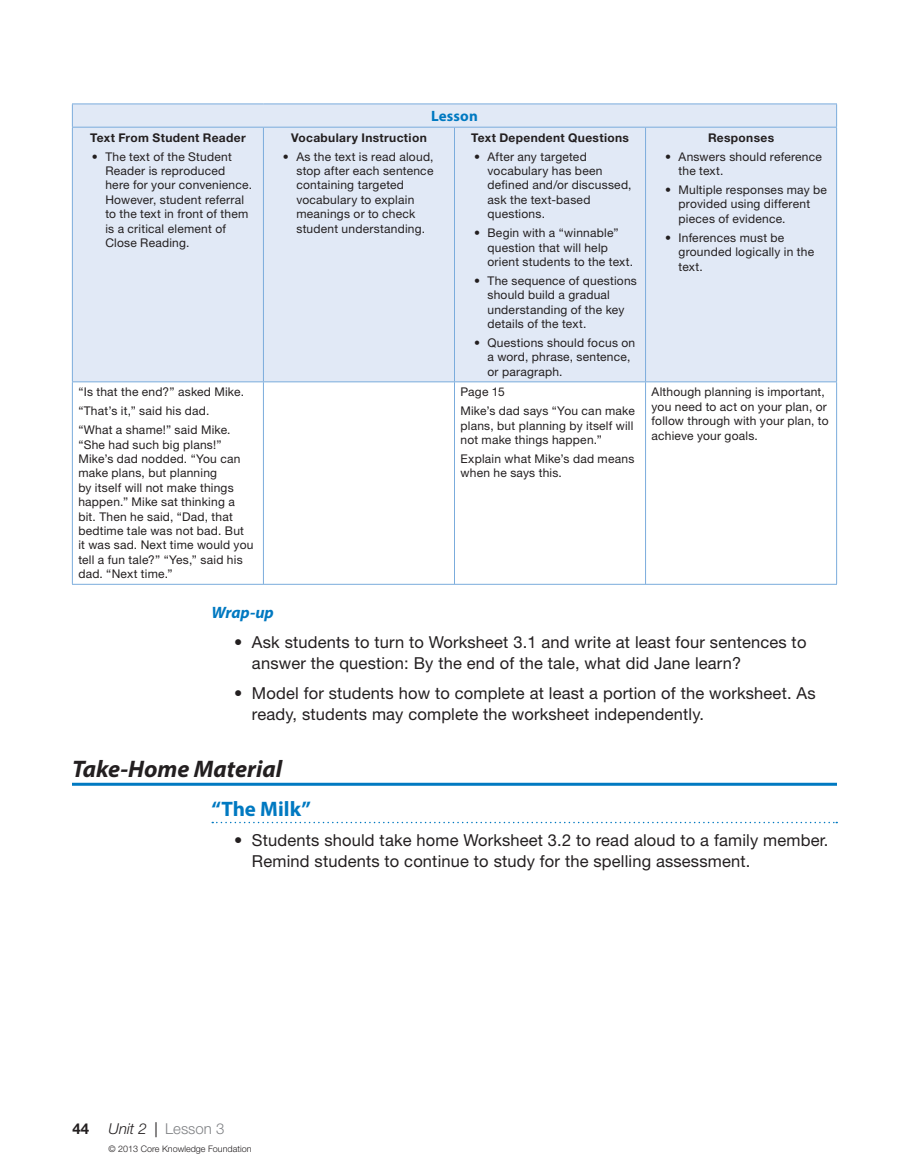
<style>
.page{position:relative;width:918px;height:1175px;background:#fff}
.page>*{position:absolute;margin:0;border:0;box-sizing:border-box;transform-origin:0 0}
.t1{font:italic 700 24px "Myriad Pro";color:#231f20}
.t2{font:700 21px "Myriad Pro";color:#0079c1}
.t3{font:16.5px/21px "Helvetica Neue LT Std";letter-spacing:.01em;color:#231f20}
.t4{font:italic 700 16.5px "Myriad Pro";letter-spacing:-.005em;color:#0079c1}
.t5{font:300 15px "Helvetica Neue LT Std";color:#808285}
.t6{font:700 15px "Myriad Pro";letter-spacing:.01em;color:#0079c1}
.t7{font:700 15px "Helvetica Neue LT Std";color:#231f20}
.t8{font:12px/14.4px "Helvetica Neue LT Std";letter-spacing:.02em;color:#231f20}
.t9{font:700 12px "Helvetica Neue LT Std";letter-spacing:.03em;color:#231f20}
.t10{font:300 9px "Helvetica Neue LT Std";color:#231f20}
.s1{font-style:italic;color:#231f20}
.s2{font-weight:400;color:#231f20}
</style>
<div class="page">
<hr style="left:72px;top:782px;width:765px;height:3px;background:#0079c1">
<svg style="left:212px;top:821px;width:625px;height:2px"></svg>
<div style="left:73px;top:105px;width:763px;height:276px;background:#e1e9f6"></div>
<svg style="left:836px;top:105px;width:1px;height:22px"></svg>
<hr style="left:72px;top:381px;width:191px;height:1px;background:#7bacdc">
<hr style="left:72px;top:382px;width:1px;height:202px;background:#7bacdc">
<hr style="left:263px;top:382px;width:1px;height:202px;background:#7bacdc">
<hr style="left:454px;top:382px;width:1px;height:202px;background:#7bacdc">
<hr style="left:645px;top:382px;width:1px;height:202px;background:#7bacdc">
<hr style="left:836px;top:382px;width:1px;height:202px;background:#7bacdc">
<hr style="left:72px;top:104px;width:191px;height:1px;background:#7bacdc">
<svg style="left:72px;top:104px;width:1px;height:23px"></svg>
<hr style="left:263px;top:104px;width:574px;height:1px;background:#7bacdc">
<hr style="left:72px;top:127px;width:191px;height:1px;background:#7bacdc">
<hr style="left:72px;top:127px;width:1px;height:254px;background:#7bacdc">
<hr style="left:263px;top:127px;width:191px;height:1px;background:#7bacdc">
<hr style="left:263px;top:127px;width:1px;height:254px;background:#7bacdc">
<hr style="left:454px;top:127px;width:192px;height:1px;background:#7bacdc">
<hr style="left:454px;top:127px;width:1px;height:254px;background:#7bacdc">
<hr style="left:646px;top:127px;width:191px;height:1px;background:#7bacdc">
<hr style="left:645px;top:127px;width:1px;height:254px;background:#7bacdc">
<hr style="left:836px;top:127px;width:1px;height:254px;background:#7bacdc">
<hr style="left:263px;top:381px;width:574px;height:1px;background:#7bacdc">
<hr style="left:72px;top:584px;width:765px;height:1px;background:#7bacdc">
<p class="t9" style="left:90px;top:130px;width:157px">Text From Student Reader</p>
<p class="t8" style="left:105px;top:149px;width:148px;text-indent:-14px">• The text of the Student<br>Reader is reproduced here for your convenience.<br>However, student referral to the text in front of them is a critical element of<br>Close Reading.</p>
<p class="t8" style="left:78px;top:382px;width:167px;line-height:18.9px">“Is that the end?” asked Mike. “That’s it,” said his dad. “What a shame!” said Mike.</p>
<p class="t8" style="left:78px;top:437px;width:177px">“She had such big plans!”<br>Mike’s dad nodded. “You can make plans, but planning<br>by itself will not make things happen.” Mike sat thinking a bit. Then he said, “Dad, that bedtime tale was not bad. But it was sad. Next time would you tell a fun tale?” “Yes,” said his dad. “Next time.”</p>
<p class="t6" style="left:431px;top:106px;width:48px">Lesson</p>
<p class="t9" style="left:291px;top:130px;width:137px">Vocabulary Instruction</p>
<p class="t8" style="left:296px;top:149px;width:139px;text-indent:-14px">• As the text is read aloud, stop after each sentence containing targeted vocabulary to explain meanings or to check student understanding.</p>
<p class="t9" style="left:471px;top:130px;width:160px">Text Dependent Questions</p>
<p class="t8" style="left:488px;top:149px;width:146px;text-indent:-14px">• After any targeted vocabulary has been defined and/or discussed, ask the text-based questions.</p>
<p class="t8" style="left:488px;top:225px;width:147px;text-indent:-14px">• Begin with a “winnable” question that will help orient students to the text.</p>
<p class="t8" style="left:488px;top:273px;width:151px;text-indent:-14px">• The sequence of questions should build a gradual understanding of the key details of the text.</p>
<p class="t8" style="left:488px;top:335px;width:149px;text-indent:-14px">• Questions should focus on a word, phrase, sentence, or paragraph.</p>
<p class="t8" style="left:461px;top:382px;width:176px;line-height:18.9px">Page 15<br>Mike’s dad says “You can make</p>
<p class="t8" style="left:461px;top:418px;width:174px">plans, but planning by itself will not make things happen.”</p>
<p class="t8" style="left:461px;top:451px;width:175px">Explain what Mike’s dad means when he says this.</p>
<p class="t9" style="left:708px;top:130px;width:68px">Responses</p>
<p class="t8" style="left:679px;top:149px;width:145px;text-indent:-14px">• Answers should reference the text.</p>
<p class="t8" style="left:679px;top:182px;width:150px;text-indent:-14px">• Multiple responses may be provided using different pieces of evidence.</p>
<p class="t8" style="left:679px;top:230px;width:137px;text-indent:-14px">• Inferences must be grounded logically in the text.</p>
<p class="t8" style="left:652px;top:385px;width:179px">Although planning is important, you need to act on your plan, or follow through with your plan, to achieve your goals.</p>
<h3 class="t4" style="left:212px;top:601px;width:64px">Wrap-up</h3>
<h3 class="t3" style="left:252px;top:631px;width:556px;text-indent:-18px">• Ask students to turn to Worksheet 3.1 and write at least four sentences to answer the question: By the end of the tale, what did Jane learn?</h3>
<h3 class="t3" style="left:252px;top:682px;width:565px;text-indent:-18px">• Model for students how to complete at least a portion of the worksheet. As ready, students may complete the worksheet independently.</h3>
<h1 class="t1" style="left:72px;top:753px;width:212px">Take-Home Material</h1>
<h2 class="t2" style="left:212px;top:795px;width:101px">“The Milk”</h2>
<h3 class="t3" style="left:252px;top:829px;width:578px;text-indent:-18px">• Students should take home Worksheet 3.2 to read aloud to a family member.<br>Remind students to continue to study for the spelling assessment.</h3>
<p class="t7" style="left:73px;top:1119px;width:18px">44</p>
<p class="t5" style="left:109px;top:1119px;width:117px"><span class="s1">Unit 2</span> <span class="s2">|</span> Lesson 3</p>
<p class="t10" style="left:109px;top:1143px;width:144px">© 2013 Core Knowledge Foundation</p>
</div>
